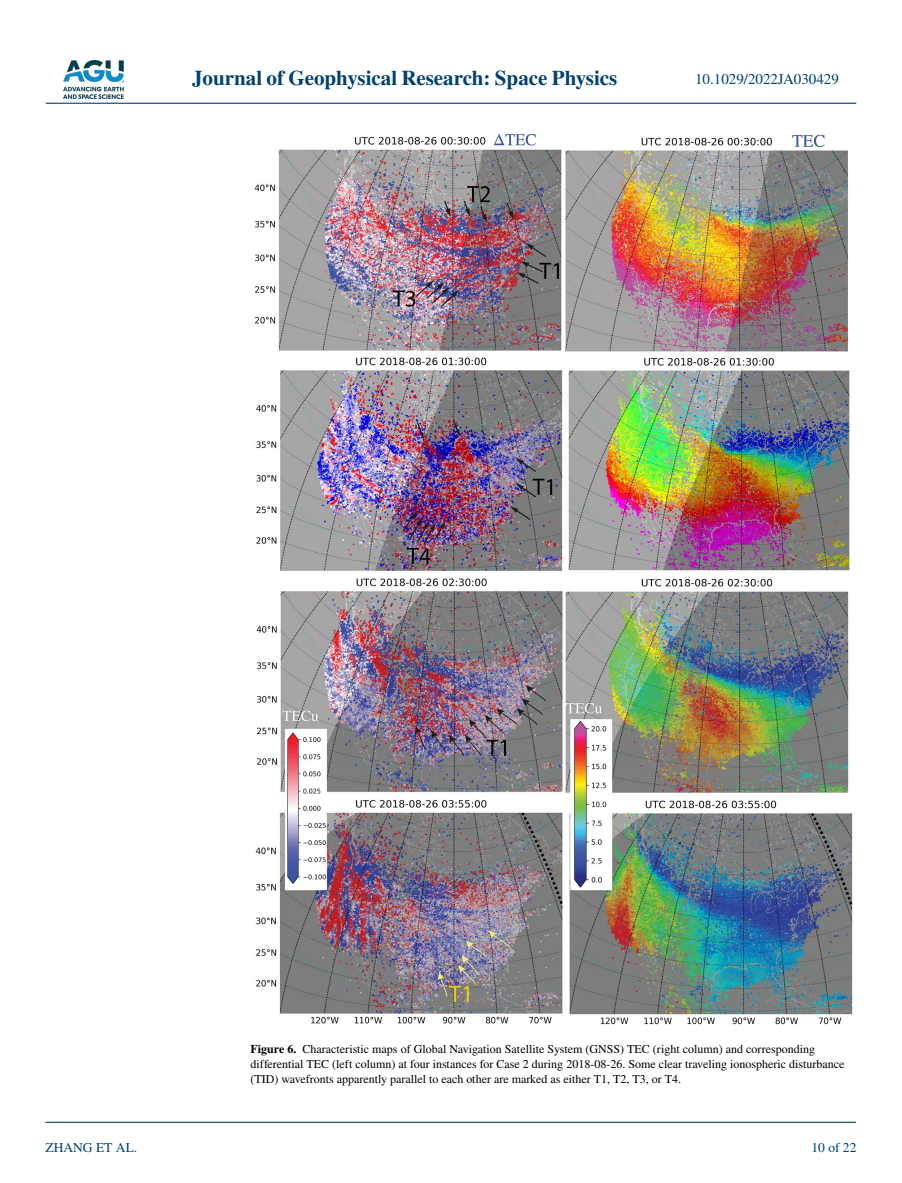
<style>
.page{position:relative;width:902px;height:1183px;background:#fff}
.page>*{position:absolute;margin:0;border:0;box-sizing:border-box;transform-origin:0 0}
.t1{font:700 21px "STIX";color:#004174}
.t2{font:15px "STIX";color:#004174}
.t3{font:13.5px "STIX";color:#004174}
.t4{font:12px/15px "STIX";color:#000}
.s1{font-weight:700}
</style>
<div class="page">
<img style="left:63px;top:60px;width:60px;height:39px">
<hr style="left:46px;top:103px;width:810px;height:1px;background:#004174">
<hr style="left:45px;top:1121px;width:810px;height:1px;background:#004174">
<img style="left:254px;top:134px;width:598px;height:890px">
<h1 class="t1" style="left:192px;top:66px;width:427px">Journal of Geophysical Research: Space Physics</h1>
<p class="t2" style="left:695px;top:69px;width:145px">10.1029/2022JA030429</p>
<p class="t3" style="left:45px;top:1138px;width:93px">ZHANG ET AL.</p>
<p class="t4" style="left:250px;top:1042px;width:595px"><span class="s1">Figure 6.</span> Characteristic maps of Global Navigation Satellite System (GNSS) TEC (right column) and corresponding differential TEC (left column) at four instances for Case 2 during 2018-08-26. Some clear traveling ionospheric disturbance (TID) wavefronts apparently parallel to each other are marked as either T1, T2, T3, or T4.</p>
<p class="t3" style="left:811px;top:1138px;width:46px">10 of 22</p>
</div>
